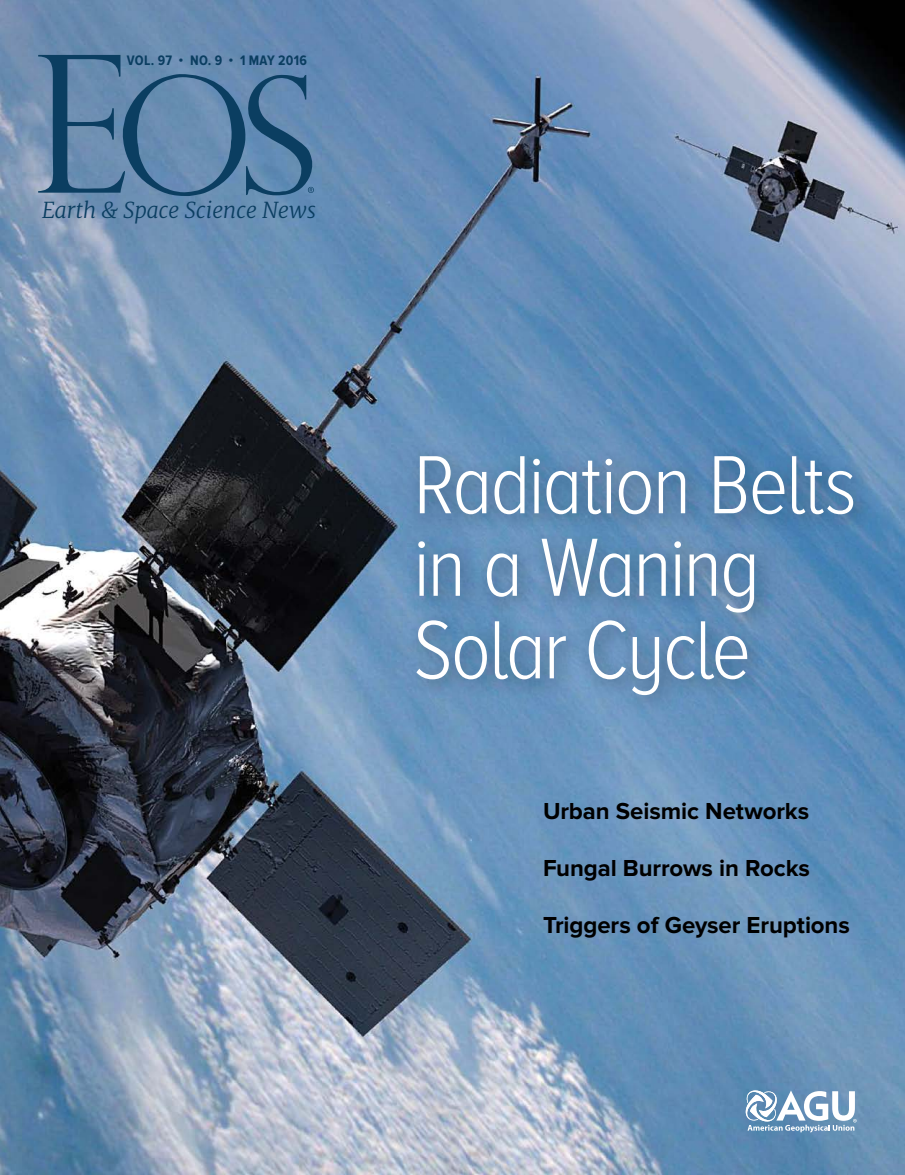
<style>
.page{position:relative;width:905px;height:1175px;background:#fff}
.page>*{position:absolute;margin:0;border:0;box-sizing:border-box;transform-origin:0 0}
.t1{font:300 85.5px/82.5px "Proxima Nova A Cond";letter-spacing:-.025em;color:#fff}
.t2{font:700 24px "Proxima Nova";letter-spacing:-.005em;color:#000}
.t3{font:italic 300 21.75px "Merriweather";color:#0b3e61}
.t4{font:700 14.25px "Proxima Nova Cond";letter-spacing:.02em;color:#0b3e61}
</style>
<div class="page">
<img style="left:0;top:0;width:904px;height:1174px">
<img style="left:407px;top:445px;width:464px;height:268px">
<svg style="left:38px;top:55px;width:276px;height:141px;background:#567ca1"></svg>
<svg style="left:744px;top:1089px;width:112px;height:43px"></svg>
<p class="t4" style="left:127px;top:52px;width:181px">VOL. 97 • NO. 9 • 1 MAY 2016</p>
<p class="t3" style="left:42px;top:197px;width:275px">Earth &amp; Space Science News</p>
<h1 class="t1" style="left:413px;top:443px;width:445px">Radiation Belts in a Waning<br>Solar Cycle</h1>
<p class="t2" style="left:543px;top:797px;width:268px">Urban Seismic Networks</p>
<p class="t2" style="left:543px;top:854px;width:268px">Fungal Burrows in Rocks</p>
<p class="t2" style="left:543px;top:911px;width:308px">Triggers of Geyser Eruptions</p>
</div>
